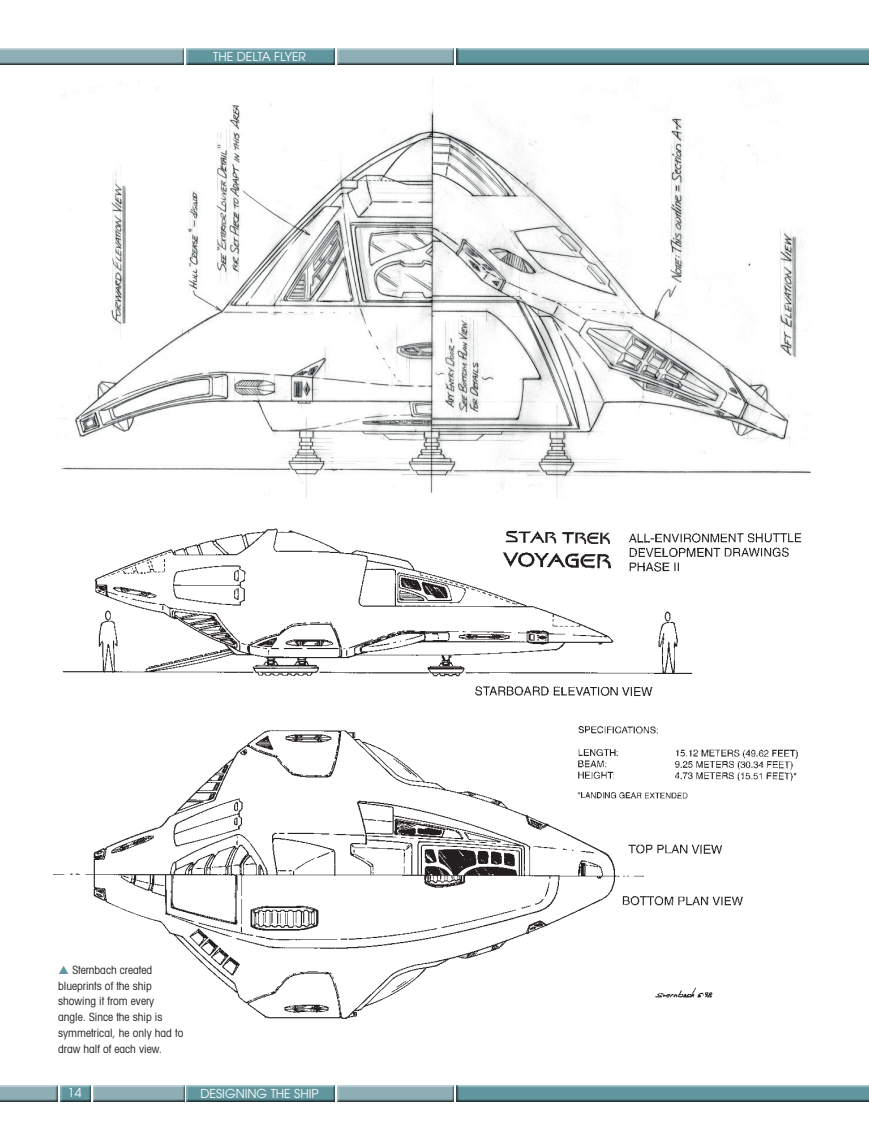
<style>
.page{position:relative;width:869px;height:1126px;background:#fff}
.page>*{position:absolute;margin:0;border:0;box-sizing:border-box;transform-origin:0 0}
.t1{font:12.25px "Avant Garde";color:#fff}
.t2{font:12.25px "Avant Garde LT";color:#fff}
.t3{font:condensed 11.38px/15.8px "Avant Garde LT";color:#231f20}
</style>
<div class="page">
<img style="left:61px;top:78px;width:748px;height:419px">
<img style="left:54px;top:528px;width:748px;height:491px">
<div style="left:335px;top:47px;width:120px;height:19px;background:#231f20;opacity:.75"></div>
<div style="left:335px;top:1084px;width:120px;height:19px;background:#231f20;opacity:.75"></div>
<div style="left:184px;top:47px;width:152px;height:19px;background:#231f20;opacity:.75"></div>
<div style="left:184px;top:1084px;width:152px;height:19px;background:#231f20;opacity:.75"></div>
<div style="left:0;top:47px;width:184px;height:19px;background:#231f20;opacity:.75"></div>
<div style="left:58px;top:1084px;width:33px;height:19px;background:#231f20;opacity:.75"></div>
<div style="left:90px;top:1082px;width:96px;height:21px;background:#fff"></div>
<div style="left:91px;top:1084px;width:95px;height:19px;background:#231f20;opacity:.75"></div>
<div style="left:0;top:1084px;width:58px;height:19px;background:#231f20;opacity:.75"></div>
<div style="left:455px;top:47px;width:413px;height:19px;background:#231f20;opacity:.75"></div>
<div style="left:455px;top:1084px;width:413px;height:19px;background:#231f20;opacity:.75"></div>
<svg style="left:59px;top:965px;width:9px;height:9px"></svg>
<p class="t1" style="left:213px;top:49px;width:94px">THE DELTA FLYER</p>
<p class="t3" style="left:58px;top:962px;width:127px;text-indent:14px">Sternbach created blueprints of the ship showing it from every angle. Since the ship is symmetrical, he only had to draw half of each view.</p>
<p class="t2" style="left:68px;top:1086px;width:15px">14</p>
<p class="t1" style="left:200px;top:1086px;width:120px">DESIGNING THE SHIP</p>
</div>
